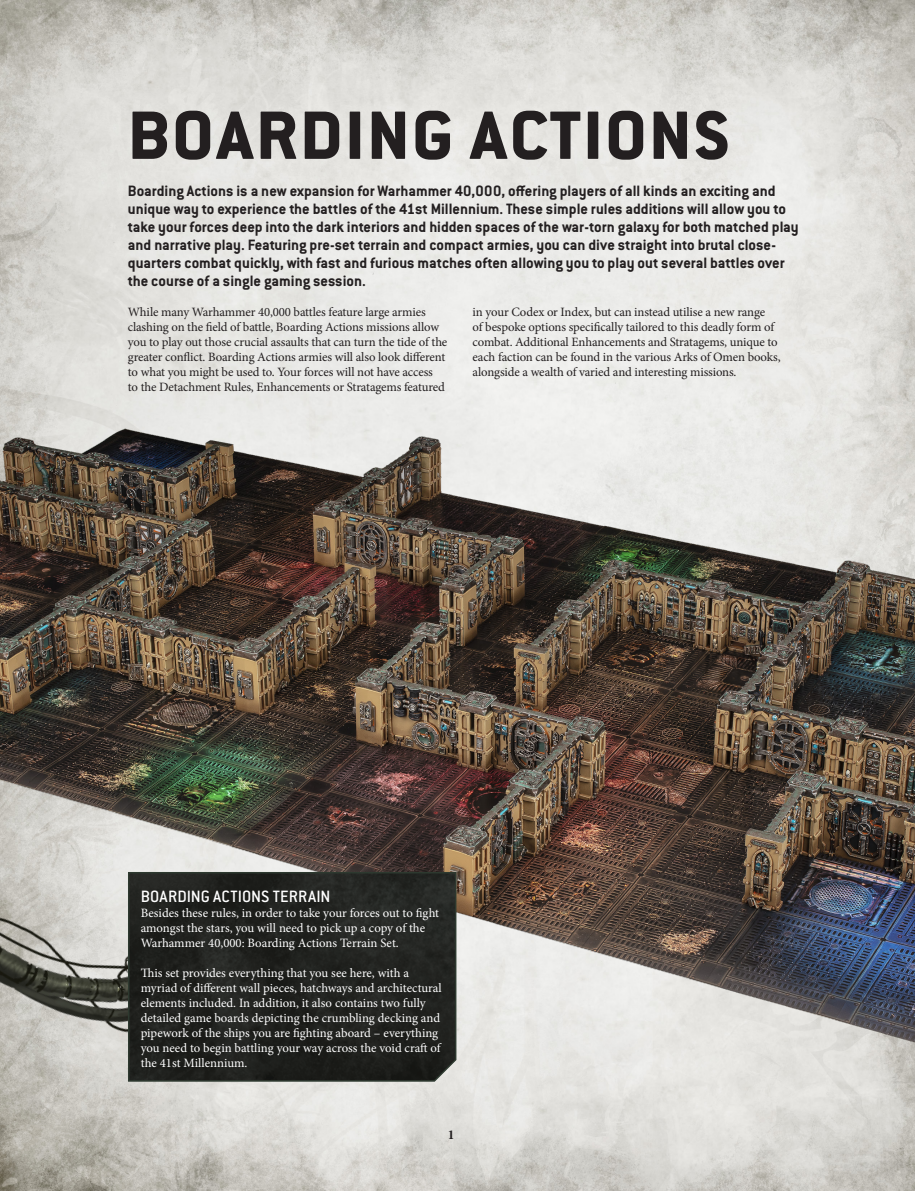
<style>
.page{position:relative;width:915px;height:1191px;background:#fff}
.page>*{position:absolute;margin:0;border:0;box-sizing:border-box;transform-origin:0 0}
._1_1_Header_1_Condui{font:800 75px "Conduit ITC Std";letter-spacing:.03em;color:#231f20}
._1_5_Header_5_-_Sub{font:500 18px "Conduit ITC Std";letter-spacing:.005em;color:#fff}
._1_8_Intro_-_Rules_4{font:700 16.5px/18px "Conduit ITC Std";color:#231f20}
.t1{font:700 13.5px "Minion Pro";color:#231f20}
._1_9_Rules_Body_Copy{font:12.75px/15px "Minion Pro";letter-spacing:-.01em;color:#231f20}
._1_9_Rules_Body_Copy-2{font:12.75px/15px "Minion Pro";color:#fff}
</style>
<div class="page">
<img style="left:0;top:0;width:914px;height:1191px">
<img style="left:0;top:419px;width:914px;height:662px">
<svg style="left:127px;top:871px;width:330px;height:211px;background:#232521"></svg>
<p class="_1_1_Header_1_Condui" style="left:128px;top:90px;width:603px">BOARDING ACTIONS</p>
<p class="_1_8_Intro_-_Rules_4" style="left:128px;top:182px;width:672px">Boarding Actions is a new expansion for Warhammer 40,000, offering players of all kinds an exciting and unique way to experience the battles of the 41st Millennium. These simple rules additions will allow you to take your forces deep into the dark interiors and hidden spaces of the war-torn galaxy for both matched play and narrative play. Featuring pre-set terrain and compact armies, you can dive straight into brutal close&shy;quarters combat quickly, with fast and furious matches often allowing you to play out several battles over the course of a single gaming session.</p>
<p class="_1_9_Rules_Body_Copy" style="left:128px;top:305px;width:321px">While many Warhammer 40,000 battles feature large armies clashing on the field of battle, Boarding Actions missions allow you to play out those crucial assaults that can turn the tide of the greater conflict. Boarding Actions armies will also look different to what you might be used to. Your forces will not have access<br>to the Detachment Rules, Enhancements or Stratagems featured</p>
<p class="_1_9_Rules_Body_Copy" style="left:472px;top:305px;width:309px">in your Codex or Index, but can instead utilise a new range<br>of bespoke options specifically tailored to this deadly form of combat. Additional Enhancements and Stratagems, unique to each faction can be found in the various Arks of Omen books, alongside a wealth of varied and interesting missions.</p>
<p class="_1_5_Header_5_-_Sub" style="left:141px;top:885px;width:191px">BOARDING ACTIONS TERRAIN</p>
<p class="_1_9_Rules_Body_Copy-2" style="left:141px;top:905px;width:300px">Besides these rules, in order to take your forces out to fight amongst the stars, you will need to pick up a copy of the<br>Warhammer 40,000: Boarding Actions Terrain Set.</p>
<p class="_1_9_Rules_Body_Copy-2" style="left:141px;top:965px;width:302px">This set provides everything that you see here, with a myriad of different wall pieces, hatchways and architectural elements included. In addition, it also contains two fully detailed game boards depicting the crumbling decking and pipework of the ships you are fighting aboard – everything you need to begin battling your way across the void craft of the 41st Millennium.</p>
<p class="t1" style="left:447px;top:1125px;width:8px">1</p>
</div>
